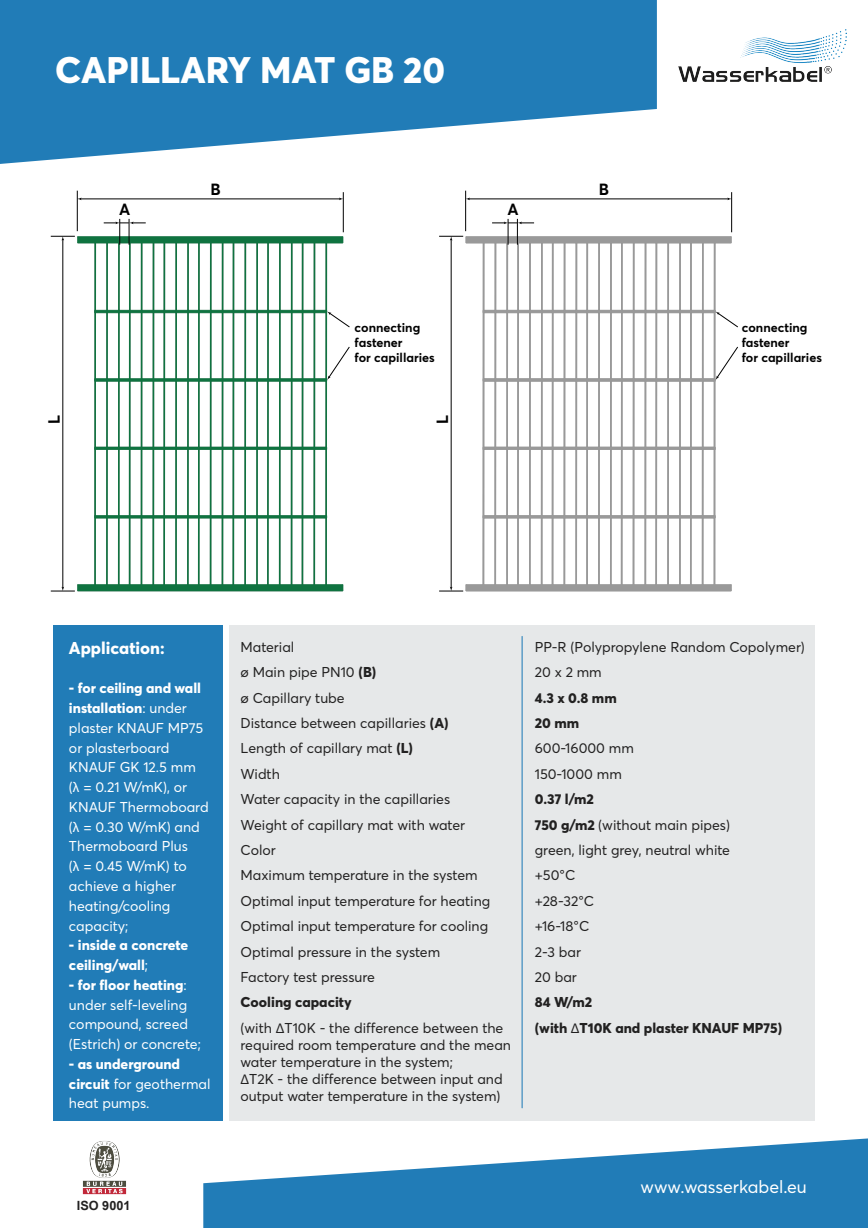
<style>
.page{position:relative;width:868px;height:1228px;background:#fff}
.page>*{position:absolute;margin:0;border:0;box-sizing:border-box;transform-origin:0 0}
.t1{font:800 36.5px "Averta CY";color:#fff}
.t2{font:17.54px "Averta CY";color:#fff}
.t3{font:800 16.94px "Averta CY";color:#fff}
.t4{font:700 16.03px "Averta CY";color:#010101}
.t5{font:14.1px/25.4px "Averta CY";color:#222121}
.t6{font:14.1px/19.7px "Averta CY";color:#fff}
.t7{font:800 14.1px/25.4px "Averta CY";color:#222121}
.t8{font:800 14.1px/19.7px "Averta CY";color:#fff}
.t9{font:700 12.7px "Arial";color:#222121}
.t10{font:700 12.6px/15.1px "Averta CY";color:#010101}
.s1{font-weight:800}
.s2{font-family:"Myriad Pro"}
.s3{font-weight:400}
.s4{font-family:"Myriad Pro";font-weight:400}
</style>
<div class="page">
<svg style="left:0;top:0;width:657px;height:164px;fill:#217cb7"></svg>
<svg style="left:203px;top:1138px;width:665px;height:90px;fill:#217cb7"></svg>
<img style="left:678px;top:29px;width:168px;height:53px">
<div style="left:53px;top:624px;width:170px;height:496px;background:#217cb7"></div>
<div style="left:229px;top:624px;width:586px;height:496px;background:#e6e8e9"></div>
<hr style="left:522px;top:636px;width:1px;height:472px;background:#217cb7">
<img style="left:82px;top:1141px;width:45px;height:54px">
<hr style="left:465px;top:191px;width:1px;height:40px;background:#010101">
<hr style="left:731px;top:192px;width:1px;height:40px;background:#010101">
<hr style="left:468px;top:199px;width:261px;height:1px;background:#010101">
<hr style="left:77px;top:191px;width:1px;height:40px;background:#010101">
<hr style="left:343px;top:192px;width:1px;height:40px;background:#010101">
<hr style="left:80px;top:199px;width:260px;height:1px;background:#010101">
<svg style="left:439px;top:219px;width:299px;height:373px"></svg>
<svg style="left:51px;top:219px;width:299px;height:373px"></svg>
<h1 class="t1" style="left:55px;top:44px;width:392px">CAPILLARY MAT GB 20</h1>
<p class="t4" style="left:119px;top:198px;width:13px">A</p>
<p class="t4" style="left:43px;top:424px;width:11px;rotate:-90deg">L</p>
<p class="t4" style="left:210px;top:178px;width:12px">B</p>
<p class="t10" style="left:355px;top:320px;width:82px">connecting fastener<br>for capillaries</p>
<p class="t4" style="left:431px;top:424px;width:11px;rotate:-90deg">L</p>
<p class="t4" style="left:507px;top:198px;width:13px">A</p>
<p class="t4" style="left:599px;top:178px;width:12px">B</p>
<p class="t10" style="left:742px;top:320px;width:82px">connecting fastener<br>for capillaries</p>
<p class="t3" style="left:69px;top:636px;width:97px">Application:</p>
<p class="t6" style="left:69px;top:678px;width:141px"><span class="s1">- for ceiling and wall installation</span>: under plaster KNAUF MP75 or plasterboard<br>KNAUF GK 12.5 mm (<span class="s2">λ</span> = 0.21 W/mK), or<br>KNAUF Thermoboard (<span class="s2">λ</span> = 0.30 W/mK) and<br>Thermoboard Plus<br>(<span class="s2">λ</span> = 0.45 W/mK) to achieve a higher heating/cooling capacity;</p>
<p class="t8" style="left:69px;top:935px;width:121px">- inside a concrete ceiling/wall<span class="s3">;</span></p>
<p class="t6" style="left:69px;top:974px;width:133px"><span class="s1">- for floor heating</span>: under self-leveling compound, screed (Estrich) or concrete;</p>
<p class="t6" style="left:69px;top:1053px;width:143px"><span class="s1">- as underground circuit</span> for geothermal heat pumps.</p>
<p class="t9" style="left:77px;top:1197px;width:55px">ISO 9001</p>
<p class="t5" style="left:241px;top:634px;width:251px">Material<br>ø Main pipe PN10 <span class="s1">(B)<br></span>ø Capillary tube<br>Distance between capillaries <span class="s1">(A)<br></span>Length of capillary mat <span class="s1">(L)<br></span>Width<br>Water capacity in the capillaries<br>Weight of capillary mat with water<br>Color<br>Maximum temperature in the system<br>Optimal input temperature for heating<br>Optimal input temperature for cooling<br>Optimal pressure in the system<br>Factory test pressure</p>
<p class="t5" style="left:241px;top:989px;width:264px"><span class="s1">Cooling capacity<br></span>(with <span class="s2">Δ</span>T10K - the difference between the</p>
<p class="t5" style="left:241px;top:1036px;width:272px;line-height:16.9px">required room temperature and the mean water temperature in the system;<br><span class="s2">Δ</span>T2K - the difference between input and output water temperature in the system)</p>
<p class="t5" style="left:535px;top:634px;width:272px">PP-R (Polypropylene Random Copolymer)<br>20 x 2 mm</p>
<p class="t7" style="left:535px;top:684px;width:84px">4.3 x 0.8 mm<br>20 mm</p>
<p class="t5" style="left:535px;top:735px;width:101px">600-16000 mm<br>150-1000 mm</p>
<p class="t5" style="left:535px;top:786px;width:197px"><span class="s1">0.37 l/m2<br>750 g/m2</span> (without main pipes) green, light grey, neutral white +50°C<br>+28-32°C<br>+16-18°C<br>2-3 bar<br>20 bar</p>
<p class="t7" style="left:535px;top:989px;width:249px">84 W/m2<br>(with <span class="s4">Δ</span>T10K and plaster KNAUF MP75)</p>
<p class="t2" style="left:641px;top:1174px;width:168px">www.wasserkabel.eu</p>
</div>
